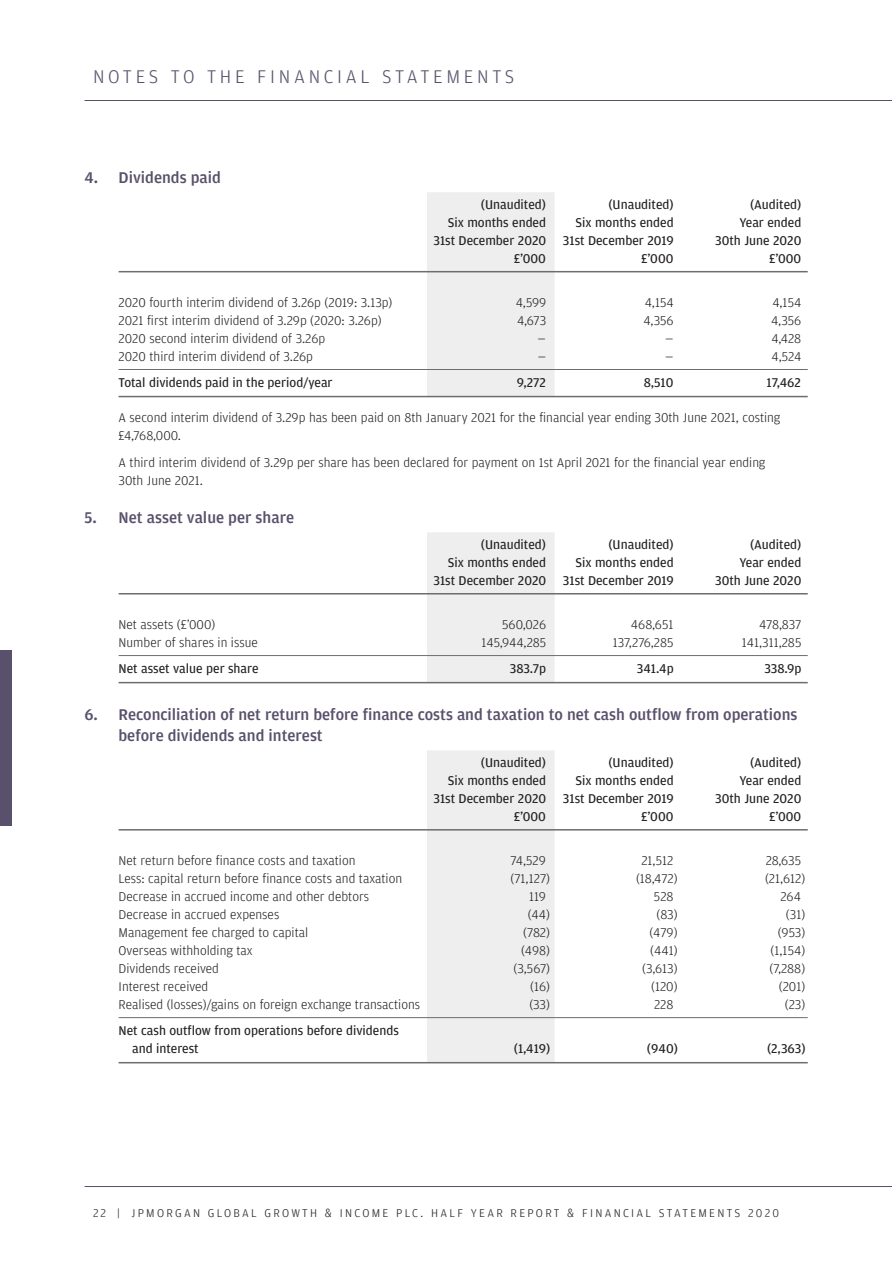
<style>
.page{position:relative;width:892px;height:1263px;background:#fff}
.page>*{position:absolute;margin:0;border:0;box-sizing:border-box;transform-origin:0 0}
.t1{font:300 19.5px "Amplitude";letter-spacing:.19em;color:#59516b}
.t2{font:500 16.5px/21px "Amplitude";color:#59516b}
.t3{font:300 13.5px/18px "Amplitude";color:#231f20}
.t4{font:13.5px/18px "Amplitude";color:#231f20}
.t5{font:300 12px "Amplitude";letter-spacing:.19em;color:#231f20}
</style>
<div class="page">
<hr style="left:85px;top:1186px;width:807px;height:1px;background:#59516b">
<hr style="left:85px;top:100px;width:807px;height:1px;background:#59516b">
<div style="left:0;top:650px;width:12px;height:176px;background:#59516b"></div>
<div style="left:427px;top:192px;width:127px;height:205px;background:#eeeeef"></div>
<hr style="left:119px;top:271px;width:688px;height:1px;background:#6c6d70">
<hr style="left:119px;top:369px;width:688px;height:1px;background:#6c6d70">
<hr style="left:119px;top:396px;width:688px;height:1px;background:#6c6d70">
<div style="left:427px;top:532px;width:127px;height:151px;background:#eeeeef"></div>
<hr style="left:119px;top:593px;width:688px;height:1px;background:#6c6d70">
<hr style="left:119px;top:655px;width:688px;height:1px;background:#6c6d70">
<hr style="left:119px;top:682px;width:688px;height:1px;background:#6c6d70">
<div style="left:427px;top:750px;width:127px;height:312px;background:#eeeeef"></div>
<hr style="left:119px;top:829px;width:688px;height:1px;background:#6c6d70">
<hr style="left:119px;top:1017px;width:688px;height:1px;background:#6c6d70">
<hr style="left:119px;top:1062px;width:688px;height:1px;background:#6c6d70">
<h1 class="t1" style="left:93px;top:69px;width:423px">NOTES TO THE FINANCIAL STATEMENTS</h1>
<p class="t2" style="left:85px;top:168px;width:138px">4. Dividends paid</p>
<p class="t4" style="left:481px;top:196px;width:67px">(Unaudited)</p>
<p class="t4" style="left:608px;top:196px;width:67px">(Unaudited)</p>
<p class="t4" style="left:750px;top:196px;width:53px">(Audited)</p>
<p class="t4" style="left:448px;top:214px;width:100px">Six months ended</p>
<p class="t4" style="left:575px;top:214px;width:100px">Six months ended</p>
<p class="t4" style="left:739px;top:214px;width:63px">Year ended</p>
<p class="t4" style="left:433px;top:232px;width:242px">31st December 2020 31st December 2019</p>
<p class="t4" style="left:715px;top:232px;width:88px">30th June 2020</p>
<p class="t4" style="left:513px;top:250px;width:34px">£’000</p>
<p class="t4" style="left:641px;top:250px;width:34px">£’000</p>
<p class="t4" style="left:769px;top:250px;width:34px">£’000</p>
<p class="t3" style="left:119px;top:294px;width:275px">2020 fourth interim dividend of 3.26p (2019: 3.13p)</p>
<p class="t3" style="left:516px;top:294px;width:32px">4,599</p>
<p class="t3" style="left:645px;top:294px;width:30px">4,154</p>
<p class="t3" style="left:772px;top:294px;width:30px">4,154</p>
<p class="t3" style="left:119px;top:312px;width:264px">2021 first interim dividend of 3.29p (2020: 3.26p)</p>
<p class="t3" style="left:517px;top:312px;width:31px">4,673</p>
<p class="t3" style="left:643px;top:312px;width:32px">4,356</p>
<p class="t3" style="left:771px;top:312px;width:32px">4,356</p>
<p class="t3" style="left:119px;top:330px;width:208px">2020 second interim dividend of 3.26p</p>
<p class="t3" style="left:537px;top:330px;width:10px">—</p>
<p class="t3" style="left:665px;top:330px;width:10px">—</p>
<p class="t3" style="left:771px;top:330px;width:31px">4,428</p>
<p class="t3" style="left:119px;top:348px;width:196px">2020 third interim dividend of 3.26p</p>
<p class="t3" style="left:537px;top:348px;width:10px">—</p>
<p class="t3" style="left:665px;top:348px;width:10px">—</p>
<p class="t3" style="left:771px;top:348px;width:31px">4,524</p>
<p class="t4" style="left:119px;top:374px;width:215px">Total dividends paid in the period/year</p>
<p class="t4" style="left:517px;top:374px;width:31px">9,272</p>
<p class="t4" style="left:643px;top:374px;width:31px">8,510</p>
<p class="t4" style="left:766px;top:374px;width:36px">17,462</p>
<p class="t3" style="left:119px;top:410px;width:663px">A second interim dividend of 3.29p has been paid on 8th January 2021 for the financial year ending 30th June 2021, costing £4,768,000.</p>
<p class="t3" style="left:119px;top:454px;width:648px">A third interim dividend of 3.29p per share has been declared for payment on 1st April 2021 for the financial year ending<br>30th June 2021.</p>
<p class="t2" style="left:85px;top:508px;width:211px">5. Net asset value per share</p>
<p class="t4" style="left:481px;top:536px;width:67px">(Unaudited)</p>
<p class="t4" style="left:608px;top:536px;width:67px">(Unaudited)</p>
<p class="t4" style="left:750px;top:536px;width:53px">(Audited)</p>
<p class="t4" style="left:448px;top:554px;width:100px">Six months ended</p>
<p class="t4" style="left:575px;top:554px;width:100px">Six months ended</p>
<p class="t4" style="left:739px;top:554px;width:63px">Year ended</p>
<p class="t4" style="left:433px;top:572px;width:242px">31st December 2020 31st December 2019</p>
<p class="t4" style="left:715px;top:572px;width:88px">30th June 2020</p>
<p class="t3" style="left:119px;top:616px;width:98px">Net assets (£’000)</p>
<p class="t3" style="left:502px;top:616px;width:45px">560,026</p>
<p class="t3" style="left:631px;top:616px;width:44px">468,651</p>
<p class="t3" style="left:759px;top:616px;width:44px">478,837</p>
<p class="t3" style="left:119px;top:634px;width:141px">Number of shares in issue</p>
<p class="t3" style="left:481px;top:634px;width:66px">145,944,285</p>
<p class="t3" style="left:613px;top:634px;width:62px">137,276,285</p>
<p class="t3" style="left:742px;top:634px;width:61px">141,311,285</p>
<p class="t4" style="left:119px;top:660px;width:142px">Net asset value per share</p>
<p class="t4" style="left:510px;top:660px;width:38px">383.7p</p>
<p class="t4" style="left:636px;top:660px;width:38px">341.4p</p>
<p class="t4" style="left:764px;top:660px;width:38px">338.9p</p>
<p class="t2" style="left:118px;top:705px;width:680px;text-indent:-34px">6. Reconciliation of net return before finance costs and taxation to net cash outflow from operations before dividends and interest</p>
<p class="t4" style="left:481px;top:754px;width:67px">(Unaudited)</p>
<p class="t4" style="left:608px;top:754px;width:67px">(Unaudited)</p>
<p class="t4" style="left:750px;top:754px;width:53px">(Audited)</p>
<p class="t4" style="left:448px;top:772px;width:100px">Six months ended</p>
<p class="t4" style="left:575px;top:772px;width:100px">Six months ended</p>
<p class="t4" style="left:739px;top:772px;width:63px">Year ended</p>
<p class="t4" style="left:433px;top:790px;width:242px">31st December 2020 31st December 2019</p>
<p class="t4" style="left:715px;top:790px;width:88px">30th June 2020</p>
<p class="t4" style="left:513px;top:808px;width:34px">£’000</p>
<p class="t4" style="left:641px;top:808px;width:34px">£’000</p>
<p class="t4" style="left:769px;top:808px;width:34px">£’000</p>
<p class="t3" style="left:119px;top:852px;width:238px">Net return before finance costs and taxation</p>
<p class="t3" style="left:510px;top:852px;width:37px">74,529</p>
<p class="t3" style="left:641px;top:852px;width:34px">21,512</p>
<p class="t3" style="left:765px;top:852px;width:37px">28,635</p>
<p class="t3" style="left:119px;top:870px;width:285px">Less: capital return before finance costs and taxation</p>
<p class="t3" style="left:510px;top:870px;width:41px">(71,127)</p>
<p class="t3" style="left:636px;top:870px;width:43px">(18,472)</p>
<p class="t3" style="left:765px;top:870px;width:42px">(21,612)</p>
<p class="t3" style="left:119px;top:888px;width:252px">Decrease in accrued income and other debtors</p>
<p class="t3" style="left:529px;top:888px;width:18px">119</p>
<p class="t3" style="left:654px;top:888px;width:21px">528</p>
<p class="t3" style="left:780px;top:888px;width:22px">264</p>
<p class="t3" style="left:119px;top:906px;width:162px">Decrease in accrued expenses</p>
<p class="t3" style="left:527px;top:906px;width:24px">(44)</p>
<p class="t3" style="left:656px;top:906px;width:23px">(83)</p>
<p class="t3" style="left:786px;top:906px;width:21px">(31)</p>
<p class="t3" style="left:119px;top:924px;width:191px">Management fee charged to capital</p>
<p class="t3" style="left:523px;top:924px;width:28px">(782)</p>
<p class="t3" style="left:649px;top:924px;width:30px">(479)</p>
<p class="t3" style="left:777px;top:924px;width:29px">(953)</p>
<p class="t3" style="left:119px;top:942px;width:136px">Overseas withholding tax</p>
<p class="t3" style="left:521px;top:942px;width:30px">(498)</p>
<p class="t3" style="left:650px;top:942px;width:29px">(441)</p>
<p class="t3" style="left:770px;top:942px;width:36px">(1,154)</p>
<p class="t3" style="left:119px;top:960px;width:102px">Dividends received</p>
<p class="t3" style="left:513px;top:960px;width:38px">(3,567)</p>
<p class="t3" style="left:642px;top:960px;width:37px">(3,613)</p>
<p class="t3" style="left:769px;top:960px;width:37px">(7,288)</p>
<p class="t3" style="left:119px;top:978px;width:91px">Interest received</p>
<p class="t3" style="left:530px;top:978px;width:21px">(16)</p>
<p class="t3" style="left:651px;top:978px;width:28px">(120)</p>
<p class="t3" style="left:778px;top:978px;width:28px">(201)</p>
<p class="t3" style="left:119px;top:996px;width:303px">Realised (losses)/gains on foreign exchange transactions</p>
<p class="t3" style="left:529px;top:996px;width:22px">(33)</p>
<p class="t3" style="left:654px;top:996px;width:21px">228</p>
<p class="t3" style="left:785px;top:996px;width:22px">(23)</p>
<p class="t4" style="left:132px;top:1022px;width:268px;text-indent:-13px">Net cash outflow from operations before dividends and interest</p>
<p class="t4" style="left:514px;top:1040px;width:38px">(1,419)</p>
<p class="t4" style="left:647px;top:1040px;width:32px">(940)</p>
<p class="t4" style="left:767px;top:1040px;width:40px">(2,363)</p>
<p class="t5" style="left:93px;top:1208px;width:687px">22 | JPMORGAN GLOBAL GROWTH &amp; INCOME PLC. HALF YEAR REPORT &amp; FINANCIAL STATEMENTS 2020</p>
</div>
